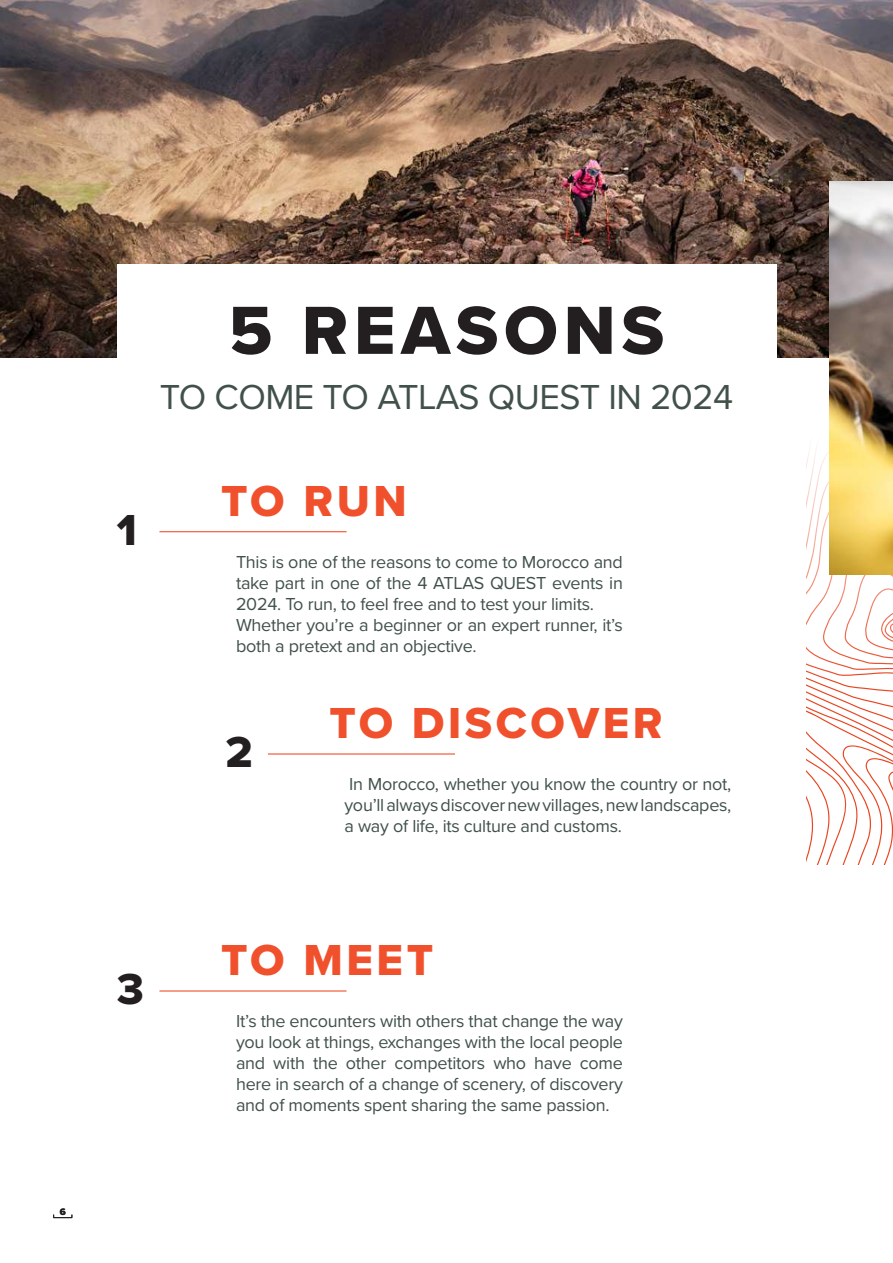
<style>
.page{position:relative;width:893px;height:1263px;background:#fff}
.page>*{position:absolute;margin:0;border:0;box-sizing:border-box;transform-origin:0 0}
.t1{font:70.5px "Proxima Nova Extrabld";letter-spacing:.08em;color:#231f20}
.t2{font:45px "Proxima Nova Extrabld";letter-spacing:.08em;color:#f0512c}
.t3{font:45px "Proxima Nova Extrabld";color:#231f20}
.t4{font:36px "Proxima Nova";letter-spacing:-.015em;color:#415149}
.t5{font:18px/21px "Proxima Nova";letter-spacing:-.015em;color:#415149;text-align:justify}
.t6{font:9.75px "Proxima Nova Extrabld";color:#231f20}
</style>
<div class="page">
<svg style="left:53px;top:1214px;width:20px;height:4px"></svg>
<img style="left:0;top:0;width:893px;height:357px">
<div style="left:117px;top:264px;width:659px;height:202px;background:#fff"></div>
<hr style="left:159px;top:531px;width:188px;height:1px;background:#f0512c">
<hr style="left:268px;top:753px;width:187px;height:1px;background:#f0512c">
<hr style="left:159px;top:990px;width:188px;height:1px;background:#f0512c">
<svg style="left:807px;top:336px;width:86px;height:529px"></svg>
<img style="left:829px;top:182px;width:64px;height:393px">
<p class="t6" style="left:60px;top:1206px;width:8px">6</p>
<h1 class="t1" style="left:229px;top:293px;width:437px">5 REASONS</h1>
<h3 class="t4" style="left:160px;top:382px;width:575px">TO COME TO ATLAS QUEST IN 2024</h3>
<h2 class="t3" style="left:117px;top:506px;width:22px">1</h2>
<h2 class="t2" style="left:221px;top:476px;width:187px">TO RUN</h2>
<p class="t5" style="left:236px;top:553px;width:388px;text-align:left">This is one of the reasons to come to Morocco and take part in one of the 4 ATLAS QUEST events in 2024. To run, to feel free and to test your limits.<br>Whether you’re a beginner or an expert runner, it’s both a pretext and an objective.</p>
<h2 class="t3" style="left:225px;top:728px;width:29px">2</h2>
<h2 class="t2" style="left:330px;top:699px;width:334px">TO DISCOVER</h2>
<p class="t5" style="left:344px;top:775px;width:388px">In Morocco, whether you know the country or not, you’ll always discover new villages, new landscapes, a way of life, its culture and customs.</p>
<h2 class="t3" style="left:117px;top:965px;width:29px">3</h2>
<h2 class="t2" style="left:221px;top:936px;width:214px">TO MEET</h2>
<p class="t5" style="left:236px;top:1012px;width:388px">It’s the encounters with others that change the way you look at things, exchanges with the local people and with the other competitors who have come here in search of a change of scenery, of discovery and of moments spent sharing the same passion.</p>
</div>
